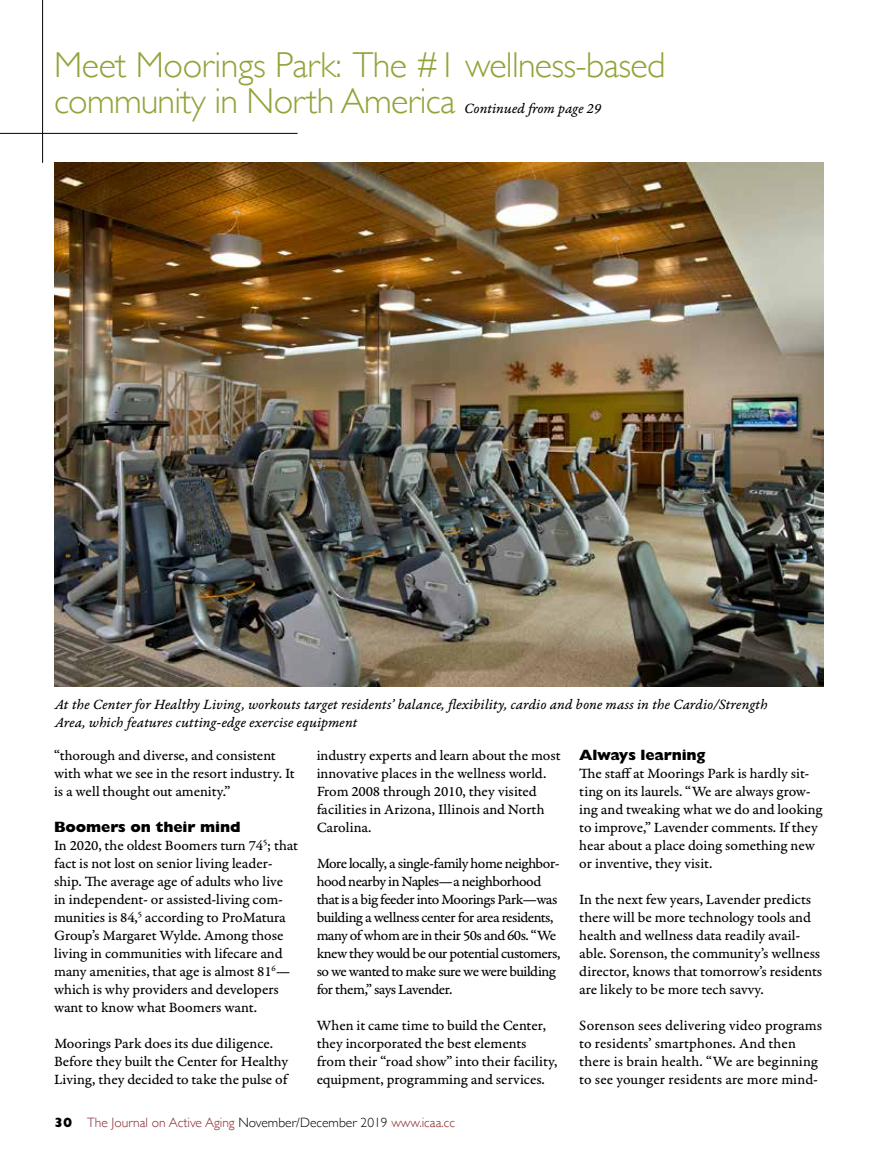
<style>
.page{position:relative;width:878px;height:1161px;background:#fff}
.page>*{position:absolute;margin:0;border:0;box-sizing:border-box;transform-origin:0 0}
.t1{font:300 36px/36px "Gill Sans";letter-spacing:-.02em;color:#94a23a}
.t2{font:15px/18px "Garamond Premr Pro Capt";letter-spacing:-.01em;color:#000}
.t3{font:15px/18px "Garamond Premr Pro Capt";letter-spacing:-.035em;color:#000}
.t4{font:15px/18px "Garamond Premr Pro It Capt";color:#000}
.t5{font:800 15px "Gill Sans";letter-spacing:-.01em;color:#000}
.t6{font:300 13.5px "Gill Sans";color:#8a2529}
.s1{font-weight:800;color:#000}
.s2{color:#000}
</style>
<div class="page">
<hr style="left:0;top:133px;width:297px;height:1px;background:#000">
<hr style="left:42px;top:0;width:1px;height:163px;background:#000">
<img style="left:54px;top:163px;width:770px;height:523px">
<h1 class="t1" style="left:54px;top:46px;width:613px">Meet Moorings Park: The #1 wellness-based community in North America</h1>
<p class="t4" style="left:464px;top:100px;width:138px">Continued from page 29</p>
<p class="t4" style="left:55px;top:696px;width:714px">At the Center for Healthy Living, workouts target residents’ balance, flexibility, cardio and bone mass in the Cardio/Strength<br>Area, which features cutting-edge exercise equipment</p>
<p class="t2" style="left:54px;top:747px;width:242px">“thorough and diverse, and consistent with what we see in the resort industry. It is a well thought out amenity.”</p>
<p class="t5" style="left:54px;top:818px;width:188px">Boomers on their mind</p>
<p class="t2" style="left:54px;top:837px;width:245px">In 2020, the oldest Boomers turn 74<sup>5</sup>; that fact is not lost on senior living leader&shy;ship. The average age of adults who live in independent- or assisted-living com&shy;munities is 84,<sup>5</sup> according to ProMatura Group’s Margaret Wylde. Among those living in communities with lifecare and many amenities, that age is almost 81<sup>6</sup>— which is why providers and developers want to know what Boomers want.</p>
<p class="t2" style="left:54px;top:1035px;width:236px">Moorings Park does its due diligence.<br>Before they built the Center for Healthy<br>Living, they decided to take the pulse of</p>
<p class="t2" style="left:316px;top:747px;width:245px">industry experts and learn about the most innovative places in the wellness world.<br>From 2008 through 2010, they visited facilities in Arizona, Illinois and North Carolina.</p>
<p class="t3" style="left:316px;top:855px;width:245px">More locally, a single-family home neighbor&shy;hood nearby in Naples—a neighborhood that is a big feeder into Moorings Park—was building a wellness center for area residents, many of whom are in their 50s and 60s. “We knew they would be our potential customers, so we wanted to make sure we were building for them,” says Lavender.</p>
<p class="t2" style="left:316px;top:1017px;width:242px">When it came time to build the Center, they incorporated the best elements from their “road show” into their facility, equipment, programming and services.</p>
<p class="t6" style="left:54px;top:1111px;width:402px"><span class="s1">30</span> The Journal on Active Aging <span class="s2">November/December 2019</span> www.icaa.cc</p>
<p class="t5" style="left:579px;top:746px;width:128px">Always learning</p>
<p class="t2" style="left:579px;top:765px;width:245px">The staff at Moorings Park is hardly sit&shy;ting on its laurels. “We are always grow&shy;ing and tweaking what we do and looking to improve,” Lavender comments. If they hear about a place doing something new or inventive, they visit.</p>
<p class="t2" style="left:579px;top:891px;width:244px">In the next few years, Lavender predicts there will be more technology tools and health and wellness data readily avail&shy;able. Sorenson, the community’s wellness director, knows that tomorrow’s residents are likely to be more tech savvy.</p>
<p class="t2" style="left:579px;top:1017px;width:244px">Sorenson sees delivering video programs to residents’ smartphones. And then there is brain health. “We are beginning to see younger residents are more mind-</p>
</div>
